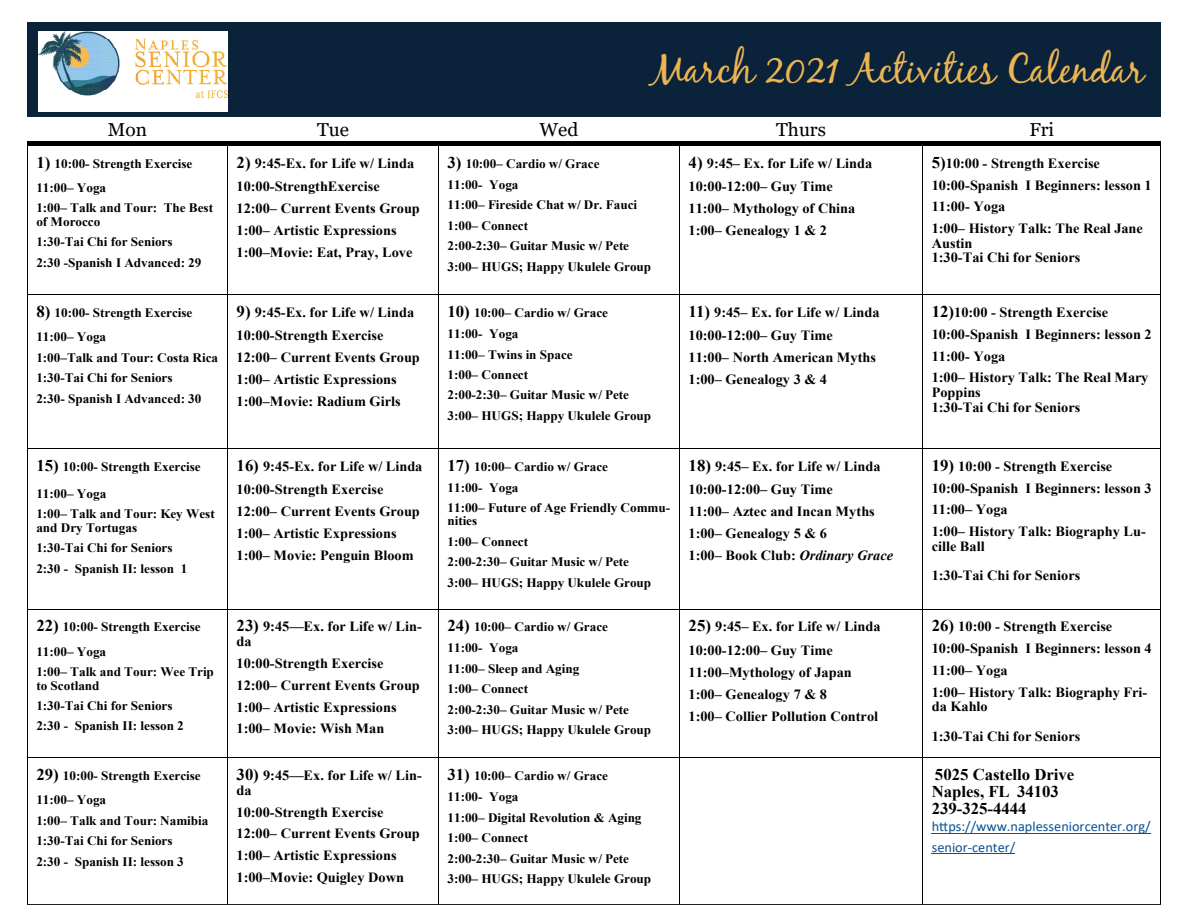
<style>
.page{position:relative;width:1188px;height:918px;background:#fff}
.page>*{position:absolute;margin:0;border:0;box-sizing:border-box;transform-origin:0 0}
.t1{font:40.5px "Black Jack";color:#ecb552}
.t2{font:18.75px "Georgia";color:#000}
.t3{font:700 16.5px/17.1px "Times New Roman";color:#000}
.t4{font:700 14.1px/21.8px "Times New Roman";color:#000}
.t5{font:14.1px/20.2px "Calibri";color:#085296}
.t6{font:700 12.9px/20.5px "Times New Roman";color:#000}
.s1{font-size:16.5px}
.s2{font-style:italic}
</style>
<div class="page">
<div style="left:27px;top:22px;width:1134px;height:95px;background:#0a223a"></div>
<img style="left:39px;top:32px;width:189px;height:79px">
<hr style="left:932px;top:833px;width:219px;height:1px;background:#085296">
<hr style="left:932px;top:853px;width:83px;height:1px;background:#085296">
<hr style="left:27px;top:143px;width:1px;height:761px;background:#000">
<hr style="left:228px;top:146px;width:1px;height:759px;background:#000">
<hr style="left:439px;top:146px;width:1px;height:759px;background:#000">
<hr style="left:680px;top:146px;width:1px;height:759px;background:#000">
<hr style="left:923px;top:146px;width:1px;height:759px;background:#000">
<hr style="left:1161px;top:143px;width:1px;height:761px;background:#000">
<div style="left:27px;top:141px;width:1134px;height:5px;background:#000"></div>
<hr style="left:28px;top:295px;width:1133px;height:1px;background:#000">
<hr style="left:28px;top:448px;width:1133px;height:1px;background:#000">
<hr style="left:28px;top:609px;width:1133px;height:1px;background:#000">
<hr style="left:28px;top:758px;width:1133px;height:1px;background:#000">
<hr style="left:27px;top:904px;width:1134px;height:1px;background:#231f20">
<h1 class="t1" style="left:651px;top:45px;width:495px">March 2021 Activities Calendar</h1>
<h2 class="t2" style="left:108px;top:118px;width:41px">Mon</h2>
<h2 class="t2" style="left:317px;top:118px;width:33px">Tue</h2>
<h2 class="t2" style="left:540px;top:118px;width:40px">Wed</h2>
<h2 class="t2" style="left:776px;top:118px;width:51px">Thurs</h2>
<h2 class="t2" style="left:1029px;top:118px;width:26px">Fri</h2>
<p class="t6" style="left:36px;top:151px;width:158px;line-height:24.5px"><span class="s1">1)</span> 10:00- Strength Exercise<br>11:00– Yoga</p>
<p class="t6" style="left:36px;top:201px;width:178px;line-height:13.5px">1:00– Talk and Tour: The Best of Morocco</p>
<p class="t6" style="left:36px;top:231px;width:167px">1:30-Tai Chi for Seniors<br>2:30 -Spanish I Advanced: 29</p>
<p class="t4" style="left:237px;top:151px;width:179px;line-height:23.4px"><span class="s1">2)</span> 9:45-Ex. for Life w/ Linda<br>10:00-StrengthExercise</p>
<p class="t4" style="left:237px;top:197px;width:185px">12:00– Current Events Group<br>1:00– Artistic Expressions<br>1:00–Movie: Eat, Pray, Love</p>
<p class="t6" style="left:447px;top:153px;width:205px"><span class="s1">3)</span> 10:00– Cardio w/ Grace<br>11:00- Yoga<br>11:00– Fireside Chat w/ Dr. Fauci<br>1:00– Connect<br>2:00-2:30– Guitar Music w/ Pete<br>3:00– HUGS; Happy Ukulele Group</p>
<p class="t4" style="left:689px;top:151px;width:185px;line-height:23.4px"><span class="s1">4)</span> 9:45– Ex. for Life w/ Linda<br>10:00-12:00– Guy Time</p>
<p class="t4" style="left:932px;top:152px;width:222px"><span class="s1">5)</span>10:00 - Strength Exercise<br>10:00-Spanish I Beginners: lesson 1<br>11:00- Yoga<br>1:00– History Talk: The Real Jane</p>
<p class="t4" style="left:932px;top:235px;width:150px;line-height:14.5px">Austin<br>1:30-Tai Chi for Seniors</p>
<p class="t4" style="left:689px;top:197px;width:168px">11:00– Mythology of China<br>1:00– Genealogy 1 &amp; 2</p>
<p class="t6" style="left:36px;top:300px;width:158px;line-height:24.5px"><span class="s1">8)</span> 10:00- Strength Exercise<br>11:00– Yoga</p>
<p class="t6" style="left:36px;top:347px;width:183px">1:00–Talk and Tour: Costa Rica<br>1:30-Tai Chi for Seniors<br>2:30- Spanish I Advanced: 30</p>
<p class="t4" style="left:237px;top:300px;width:179px;line-height:23.4px"><span class="s1">9)</span> 9:45-Ex. for Life w/ Linda<br>10:00-Strength Exercise</p>
<p class="t4" style="left:237px;top:346px;width:185px">12:00– Current Events Group<br>1:00– Artistic Expressions<br>1:00–Movie: Radium Girls</p>
<p class="t6" style="left:36px;top:452px;width:166px;line-height:27.6px"><span class="s1">15)</span> 10:00- Strength Exercise<br>11:00– Yoga</p>
<p class="t6" style="left:36px;top:507px;width:180px;line-height:13.5px">1:00– Talk and Tour: Key West and Dry Tortugas</p>
<p class="t6" style="left:36px;top:538px;width:152px">1:30-Tai Chi for Seniors<br>2:30 - Spanish II: lesson 1</p>
<p class="t6" style="left:36px;top:614px;width:166px;line-height:24.5px"><span class="s1">22)</span> 10:00- Strength Exercise<br>11:00– Yoga</p>
<p class="t6" style="left:36px;top:665px;width:179px;line-height:13.5px">1:00– Talk and Tour: Wee Trip to Scotland</p>
<p class="t6" style="left:36px;top:695px;width:149px">1:30-Tai Chi for Seniors<br>2:30 - Spanish II: lesson 2</p>
<p class="t6" style="left:36px;top:763px;width:166px;line-height:24.5px"><span class="s1">29)</span> 10:00- Strength Exercise<br>11:00– Yoga</p>
<p class="t6" style="left:36px;top:810px;width:174px">1:00– Talk and Tour: Namibia<br>1:30-Tai Chi for Seniors<br>2:30 - Spanish II: lesson 3</p>
<p class="t4" style="left:237px;top:454px;width:187px;line-height:23.4px"><span class="s1">16)</span> 9:45-Ex. for Life w/ Linda<br>10:00-Strength Exercise</p>
<p class="t4" style="left:237px;top:500px;width:185px">12:00– Current Events Group<br>1:00– Artistic Expressions<br>1:00– Movie: Penguin Bloom</p>
<p class="t4" style="left:237px;top:619px;width:187px;line-height:15px"><span class="s1">23)</span> 9:45—Ex. for Life w/ Lin&shy;da</p>
<p class="t4" style="left:237px;top:652px;width:185px">10:00-Strength Exercise<br>12:00– Current Events Group<br>1:00– Artistic Expressions<br>1:00– Movie: Wish Man</p>
<p class="t4" style="left:237px;top:767px;width:187px;line-height:15px"><span class="s1">30)</span> 9:45—Ex. for Life w/ Lin&shy;da</p>
<p class="t4" style="left:237px;top:801px;width:185px">10:00-Strength Exercise<br>12:00– Current Events Group<br>1:00– Artistic Expressions<br>1:00–Movie: Quigley Down</p>
<p class="t6" style="left:447px;top:302px;width:205px"><span class="s1">10)</span> 10:00– Cardio w/ Grace<br>11:00- Yoga<br>11:00– Twins in Space<br>1:00– Connect<br>2:00-2:30– Guitar Music w/ Pete<br>3:00– HUGS; Happy Ukulele Group</p>
<p class="t4" style="left:689px;top:300px;width:192px;line-height:23.4px"><span class="s1">11)</span> 9:45– Ex. for Life w/ Linda<br>10:00-12:00– Guy Time</p>
<p class="t4" style="left:689px;top:346px;width:189px">11:00– North American Myths<br>1:00– Genealogy 3 &amp; 4</p>
<p class="t6" style="left:447px;top:455px;width:224px"><span class="s1">17)</span> 10:00– Cardio w/ Grace<br>11:00- Yoga<br>11:00– Future of Age Friendly Commu-</p>
<p class="t6" style="left:447px;top:511px;width:205px">nities<br>1:00– Connect<br>2:00-2:30– Guitar Music w/ Pete<br>3:00– HUGS; Happy Ukulele Group</p>
<p class="t4" style="left:689px;top:454px;width:193px;line-height:23.4px"><span class="s1">18)</span> 9:45– Ex. for Life w/ Linda<br>10:00-12:00– Guy Time</p>
<p class="t4" style="left:689px;top:500px;width:206px">11:00– Aztec and Incan Myths<br>1:00– Genealogy 5 &amp; 6<br>1:00– Book Club: <span class="s2">Ordinary Grace</span></p>
<p class="t6" style="left:447px;top:616px;width:205px"><span class="s1">24)</span> 10:00– Cardio w/ Grace<br>11:00- Yoga<br>11:00– Sleep and Aging<br>1:00– Connect<br>2:00-2:30– Guitar Music w/ Pete<br>3:00– HUGS; Happy Ukulele Group</p>
<p class="t4" style="left:689px;top:614px;width:194px;line-height:23.5px"><span class="s1">25)</span> 9:45– Ex. for Life w/ Linda<br>10:00-12:00– Guy Time</p>
<p class="t4" style="left:689px;top:661px;width:191px">11:00–Mythology of Japan<br>1:00– Genealogy 7 &amp; 8<br>1:00– Collier Pollution Control</p>
<p class="t4" style="left:932px;top:301px;width:222px"><span class="s1">12)</span>10:00 - Strength Exercise<br>10:00-Spanish I Beginners: lesson 2<br>11:00- Yoga<br>1:00– History Talk: The Real Mary</p>
<p class="t4" style="left:932px;top:385px;width:150px;line-height:14.5px">Poppins<br>1:30-Tai Chi for Seniors</p>
<p class="t4" style="left:932px;top:455px;width:222px"><span class="s1">19)</span> 10:00 - Strength Exercise<br>10:00-Spanish I Beginners: lesson 3<br>11:00– Yoga<br>1:00– History Talk: Biography Lu-</p>
<p class="t4" style="left:932px;top:531px;width:150px;line-height:29.2px">cille Ball<br>1:30-Tai Chi for Seniors</p>
<p class="t4" style="left:932px;top:615px;width:222px"><span class="s1">26)</span> 10:00 - Strength Exercise<br>10:00-Spanish I Beginners: lesson 4<br>11:00– Yoga<br>1:00– History Talk: Biography Fri-</p>
<p class="t4" style="left:932px;top:692px;width:150px;line-height:29.2px">da Kahlo<br>1:30-Tai Chi for Seniors</p>
<p class="t6" style="left:447px;top:765px;width:205px"><span class="s1">31)</span> 10:00– Cardio w/ Grace<br>11:00- Yoga<br>11:00– Digital Revolution &amp; Aging<br>1:00– Connect<br>2:00-2:30– Guitar Music w/ Pete<br>3:00– HUGS; Happy Ukulele Group</p>
<p class="t3" style="left:932px;top:766px;width:144px">5025 Castello Drive<br>Naples, FL 34103<br>239-325-4444</p>
<p class="t5" style="left:932px;top:816px;width:220px">https://www.naplesseniorcenter.org/ senior-center/</p>
</div>
